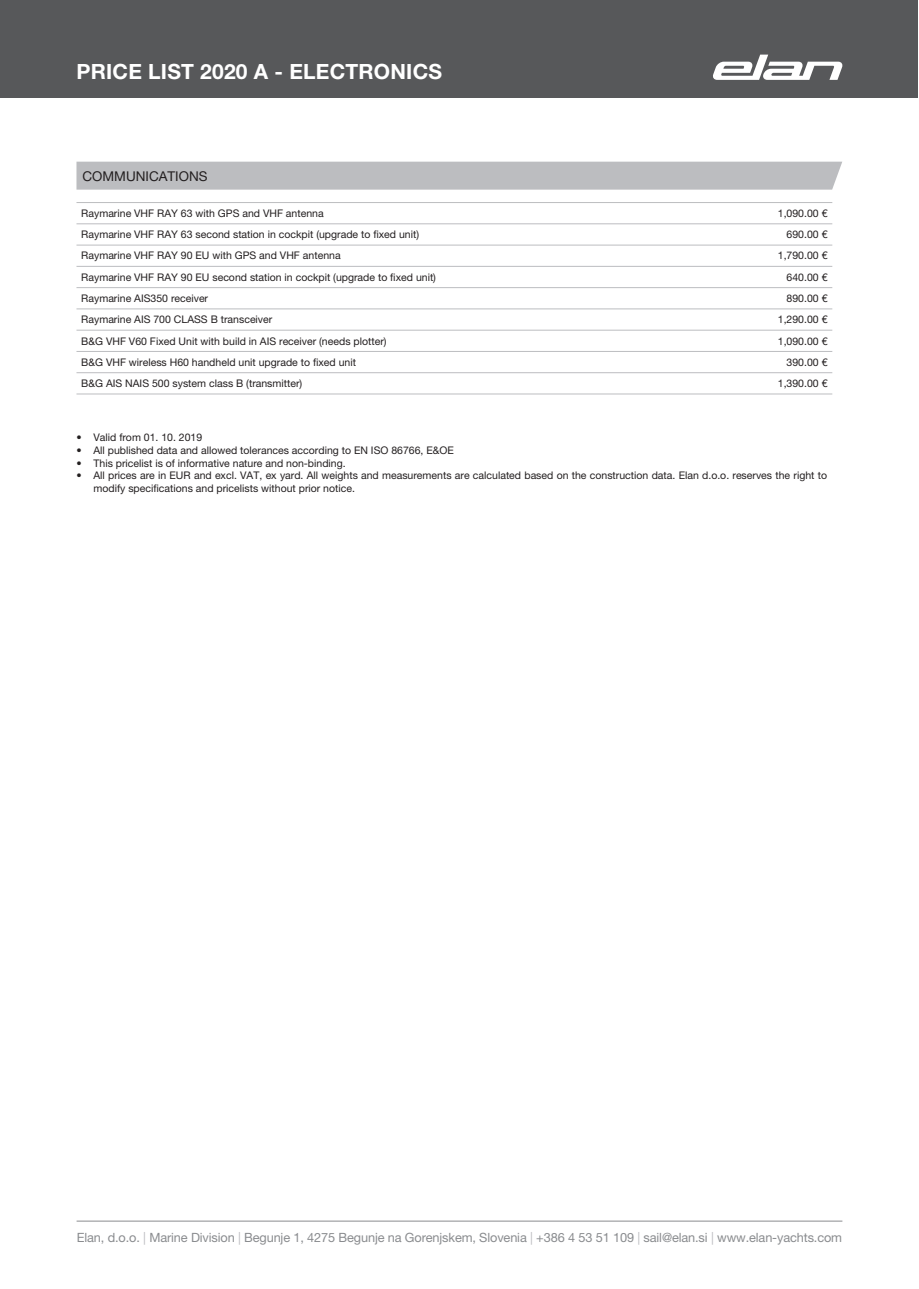
<style>
.page{position:relative;width:919px;height:1289px;background:#fff}
.page>*{position:absolute;margin:0;border:0;box-sizing:border-box;transform-origin:0 0}
.t1{font:700 21px "Helvetica Neue";letter-spacing:.01em;color:#fff}
.Table_Head{font:13.5px "Helvetica Neue LT Pro";color:#231f20}
.t2{font:12.75px "Helvetica Neue LT Pro";letter-spacing:-.01em;color:#8a8c8f}
.Table_Content{font:10.5px/12.8px "Helvetica Neue LT Pro";color:#231f20}
.Table_cene{font:10.5px "Helvetica Neue LT Pro";color:#231f20}
.s1{color:#bcbdc0}
</style>
<div class="page">
<hr style="left:77px;top:1220px;width:765px;height:1px;background:#8a8c8f">
<div style="left:0;top:0;width:917px;height:98px;background:#57585a"></div>
<svg style="left:713px;top:55px;width:130px;height:25px"></svg>
<hr style="left:710px;top:202px;width:122px;height:1px;background:#bcbdc0">
<hr style="left:710px;top:223px;width:122px;height:1px;background:#bcbdc0">
<hr style="left:710px;top:245px;width:122px;height:1px;background:#bcbdc0">
<hr style="left:710px;top:266px;width:122px;height:1px;background:#bcbdc0">
<hr style="left:710px;top:287px;width:122px;height:1px;background:#bcbdc0">
<hr style="left:710px;top:308px;width:122px;height:1px;background:#bcbdc0">
<hr style="left:710px;top:330px;width:122px;height:1px;background:#bcbdc0">
<hr style="left:710px;top:351px;width:122px;height:1px;background:#bcbdc0">
<hr style="left:710px;top:372px;width:122px;height:1px;background:#bcbdc0">
<hr style="left:710px;top:393px;width:122px;height:1px;background:#bcbdc0">
<hr style="left:76px;top:202px;width:634px;height:1px;background:#bcbdc0">
<hr style="left:76px;top:223px;width:634px;height:1px;background:#bcbdc0">
<hr style="left:76px;top:245px;width:634px;height:1px;background:#bcbdc0">
<hr style="left:76px;top:266px;width:634px;height:1px;background:#bcbdc0">
<hr style="left:76px;top:287px;width:634px;height:1px;background:#bcbdc0">
<hr style="left:76px;top:308px;width:634px;height:1px;background:#bcbdc0">
<hr style="left:76px;top:330px;width:634px;height:1px;background:#bcbdc0">
<hr style="left:76px;top:351px;width:634px;height:1px;background:#bcbdc0">
<hr style="left:76px;top:372px;width:634px;height:1px;background:#bcbdc0">
<hr style="left:76px;top:393px;width:634px;height:1px;background:#bcbdc0">
<div style="left:76px;top:162px;width:766px;height:28px;background:#bcbdc0"></div>
<h1 class="t1" style="left:77px;top:58px;width:367px">PRICE LIST 2020 A - ELECTRONICS</h1>
<p class="Table_Head" style="left:82px;top:168px;width:127px">COMMUNICATIONS</p>
<p class="Table_Content" style="left:81px;top:207px;width:244px">Raymarine VHF RAY 63 with GPS and VHF antenna</p>
<p class="Table_cene" style="left:777px;top:207px;width:51px">1,090.00 €</p>
<p class="Table_Content" style="left:81px;top:228px;width:339px">Raymarine VHF RAY 63 second station in cockpit (upgrade to fixed unit)</p>
<p class="Table_cene" style="left:786px;top:228px;width:42px">690.00 €</p>
<p class="Table_Content" style="left:81px;top:249px;width:261px">Raymarine VHF RAY 90 EU with GPS and VHF antenna</p>
<p class="Table_cene" style="left:777px;top:249px;width:51px">1,790.00 €</p>
<p class="Table_Content" style="left:81px;top:270px;width:356px">Raymarine VHF RAY 90 EU second station in cockpit (upgrade to fixed unit)</p>
<p class="Table_cene" style="left:786px;top:271px;width:42px">640.00 €</p>
<p class="Table_Content" style="left:81px;top:292px;width:128px">Raymarine AIS350 receiver</p>
<p class="Table_cene" style="left:786px;top:292px;width:42px">890.00 €</p>
<p class="Table_Content" style="left:81px;top:313px;width:192px">Raymarine AIS 700 CLASS B transceiver</p>
<p class="Table_cene" style="left:777px;top:313px;width:51px">1,290.00 €</p>
<p class="Table_Content" style="left:81px;top:334px;width:307px">B&amp;G VHF V60 Fixed Unit with build in AIS receiver (needs plotter)</p>
<p class="Table_cene" style="left:777px;top:334px;width:51px">1,090.00 €</p>
<p class="Table_Content" style="left:81px;top:355px;width:276px">B&amp;G VHF wireless H60 handheld unit upgrade to fixed unit</p>
<p class="Table_cene" style="left:786px;top:356px;width:42px">390.00 €</p>
<p class="Table_Content" style="left:81px;top:377px;width:222px">B&amp;G AIS NAIS 500 system class B (transmitter)</p>
<p class="Table_cene" style="left:777px;top:377px;width:51px">1,390.00 €</p>
<p class="Table_Content" style="left:76px;top:431px;width:127px">• Valid from 01. 10. 2019</p>
<p class="Table_Content" style="left:76px;top:443px;width:379px">• All published data and allowed tolerances according to EN ISO 86766, E&amp;OE</p>
<p class="Table_Content" style="left:76px;top:456px;width:271px">• This pricelist is of informative nature and non-binding.</p>
<p class="Table_Content" style="left:93px;top:469px;width:735px;text-indent:-17px">• All prices are in EUR and excl. VAT, ex yard. All weights and measurements are calculated based on the construction data. Elan d.o.o. reserves the right to modify specifications and pricelists without prior notice.</p>
<p class="t2" style="left:77px;top:1230px;width:766px">Elan, d.o.o. <span class="s1">|</span> Marine Division <span class="s1">|</span> Begunje 1, 4275 Begunje na Gorenjskem, Slovenia <span class="s1">|</span> +386 4 53 51 109 <span class="s1">|</span> sail@elan.si <span class="s1">|</span> www.elan-yachts.com</p>
</div>
